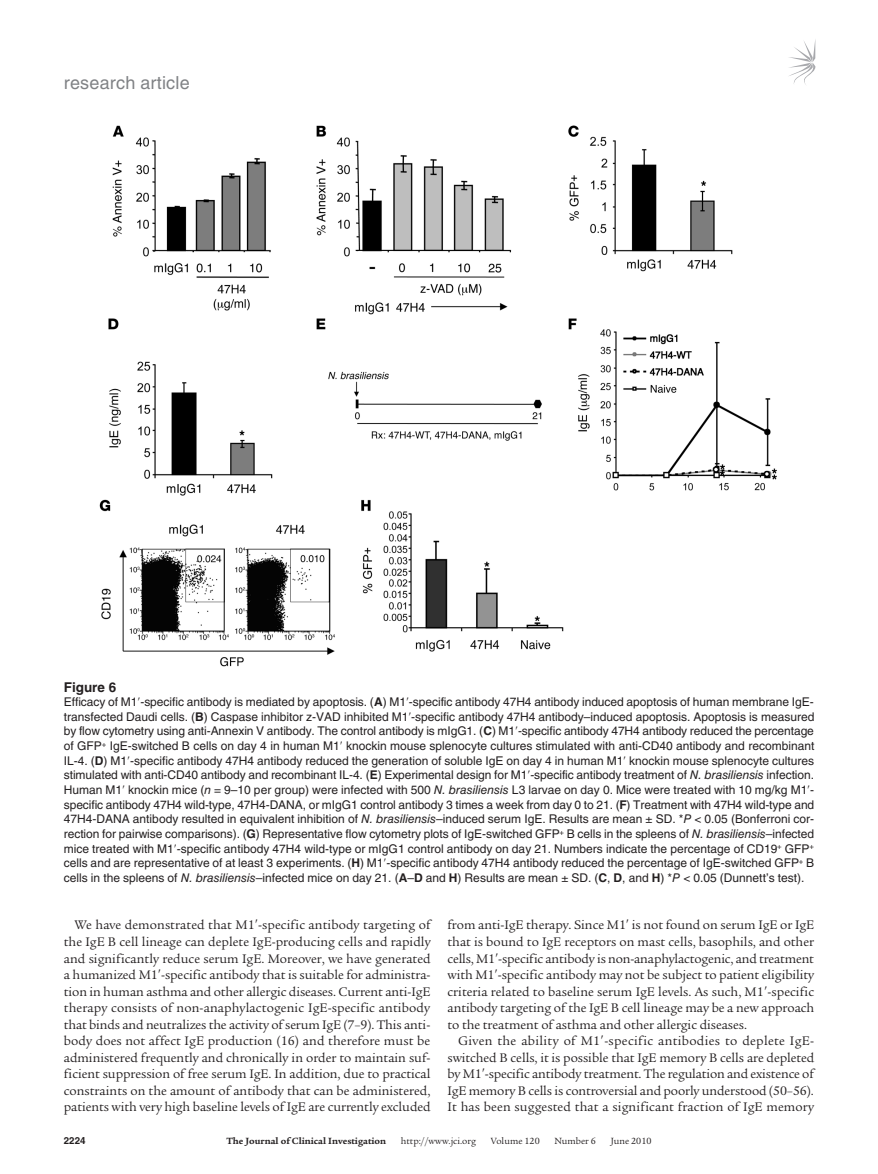
<style>
.page{position:relative;width:878px;height:1174px;background:#fff}
.page>*{position:absolute;margin:0;border:0;box-sizing:border-box;transform-origin:0 0}
.t1{font:18px "Helvetica LT Std";letter-spacing:.01em;color:#808285}
.t2{font:13.5px/16.5px "Legacy Serif Std";letter-spacing:-.005em;color:#231f20;text-align:justify}
.t3{font:700 13.5px "Helvetica LT Std";color:#231f20}
.t4{font:12px/14.5px "Helvetica LT Std";color:#231f20;text-align:justify}
.t5{font:9.75px "Legacy Serif Std";color:#231f20}
.t6{font:700 9.75px "Legacy Serif Std";color:#231f20}
.t7{font:700 9.75px "Helvetica LT Std";color:#231f20}
.s1{font-weight:700}
.s2{font-style:italic}
</style>
<div class="page">
<svg style="left:789px;top:41px;width:26px;height:44px"></svg>
<img style="left:99px;top:125px;width:678px;height:542px">
<h1 class="t1" style="left:64px;top:72px;width:127px">research article</h1>
<p class="t3" style="left:64px;top:678px;width:54px">Figure 6</p>
<p class="t4" style="left:64px;top:694px;width:752px">Efficacy of M1 -specific antibody is mediated by apoptosis. (<span class="s1">A</span>) M1 -specific antibody 47H4 antibody induced apoptosis of human membrane IgE&shy;transfected Daudi cells. (<span class="s1">B</span>) Caspase inhibitor z-VAD inhibited M1 -specific antibody 47H4 antibody–induced apoptosis. Apoptosis is measured by flow cytometry using anti-Annexin V antibody. The control antibody is mIgG1. (<span class="s1">C</span>) M1 -specific antibody 47H4 antibody reduced the percentage of GFP<sup>+</sup> IgE-switched B cells on day 4 in human M1 knockin mouse splenocyte cultures stimulated with anti-CD40 antibody and recombinant IL-4. (<span class="s1">D</span>) M1 -specific antibody 47H4 antibody reduced the generation of soluble IgE on day 4 in human M1 knockin mouse splenocyte cultures stimulated with anti-CD40 antibody and recombinant IL-4. (<span class="s1">E</span>) Experimental design for M1 -specific antibody treatment of <span class="s2">N. brasiliensis</span> infection.<br>Human M1 knockin mice (<span class="s2">n</span> = 9–10 per group) were infected with 500 <span class="s2">N. brasiliensis</span> L3 larvae on day 0. Mice were treated with 10 mg/kg M1 - specific antibody 47H4 wild-type, 47H4-DANA, or mIgG1 control antibody 3 times a week from day 0 to 21. (<span class="s1">F</span>) Treatment with 47H4 wild-type and 47H4-DANA antibody resulted in equivalent inhibition of <span class="s2">N. brasiliensis</span>–induced serum IgE. Results are mean ± SD. *<span class="s2">P</span> &lt; 0.05 (Bonferroni cor&shy;rection for pairwise comparisons). (<span class="s1">G</span>) Representative flow cytometry plots of IgE-switched GFP<sup>+</sup> B cells in the spleens of <span class="s2">N. brasiliensis</span>–infected mice treated with M1 -specific antibody 47H4 wild-type or mIgG1 control antibody on day 21. Numbers indicate the percentage of CD19<sup>+</sup> GFP<sup>+ </sup>cells and are representative of at least 3 experiments. (<span class="s1">H</span>) M1 -specific antibody 47H4 antibody reduced the percentage of IgE-switched GFP<sup>+</sup> B cells in the spleens of <span class="s2">N. brasiliensis</span>–infected mice on day 21. (<span class="s1">A</span>–<span class="s1">D</span> and <span class="s1">H</span>) Results are mean ± SD. (<span class="s1">C</span>, <span class="s1">D</span>, and <span class="s1">H</span>) *<span class="s2">P</span> &lt; 0.05 (Dunnett’s test).</p>
<p class="t2" style="left:64px;top:917px;width:368px;text-indent:11px">We have demonstrated that M1 -specific antibody targeting of the IgE B cell lineage can deplete IgE-producing cells and rapidly and significantly reduce serum IgE. Moreover, we have generated a humanized M1 -specific antibody that is suitable for administra&shy;tion in human asthma and other allergic diseases. Current anti-IgE therapy consists of non-anaphylactogenic IgE-specific antibody that binds and neutralizes the activity of serum IgE (7–9). This anti&shy;body does not affect IgE production (16) and therefore must be administered frequently and chronically in order to maintain suf&shy;ficient suppression of free serum IgE. In addition, due to practical constraints on the amount of antibody that can be administered, patients with very high baseline levels of IgE are currently excluded</p>
<p class="t2" style="left:447px;top:917px;width:368px">from anti-IgE therapy. Since M1 is not found on serum IgE or IgE that is bound to IgE receptors on mast cells, basophils, and other cells, M1 -specific antibody is non-anaphylactogenic, and treatment with M1 -specific antibody may not be subject to patient eligibility criteria related to baseline serum IgE levels. As such, M1 -specific antibody targeting of the IgE B cell lineage may be a new approach to the treatment of asthma and other allergic diseases.</p>
<p class="t2" style="left:447px;top:1032px;width:368px;text-indent:11px">Given the ability of M1 -specific antibodies to deplete IgE&shy;switched B cells, it is possible that IgE memory B cells are depleted by M1 -specific antibody treatment. The regulation and existence of IgE memory B cells is controversial and poorly understood (50–56).<br>It has been suggested that a significant fraction of IgE memory</p>
<p class="t7" style="left:64px;top:1134px;width:23px">2224</p>
<p class="t6" style="left:226px;top:1135px;width:161px">The Journal of Clinical Investigation</p>
<p class="t5" style="left:401px;top:1135px;width:77px">http://www.jci.org</p>
<p class="t5" style="left:490px;top:1135px;width:50px">Volume 120</p>
<p class="t5" style="left:554px;top:1135px;width:43px">Number 6</p>
<p class="t5" style="left:610px;top:1135px;width:42px">June 2010</p>
</div>
